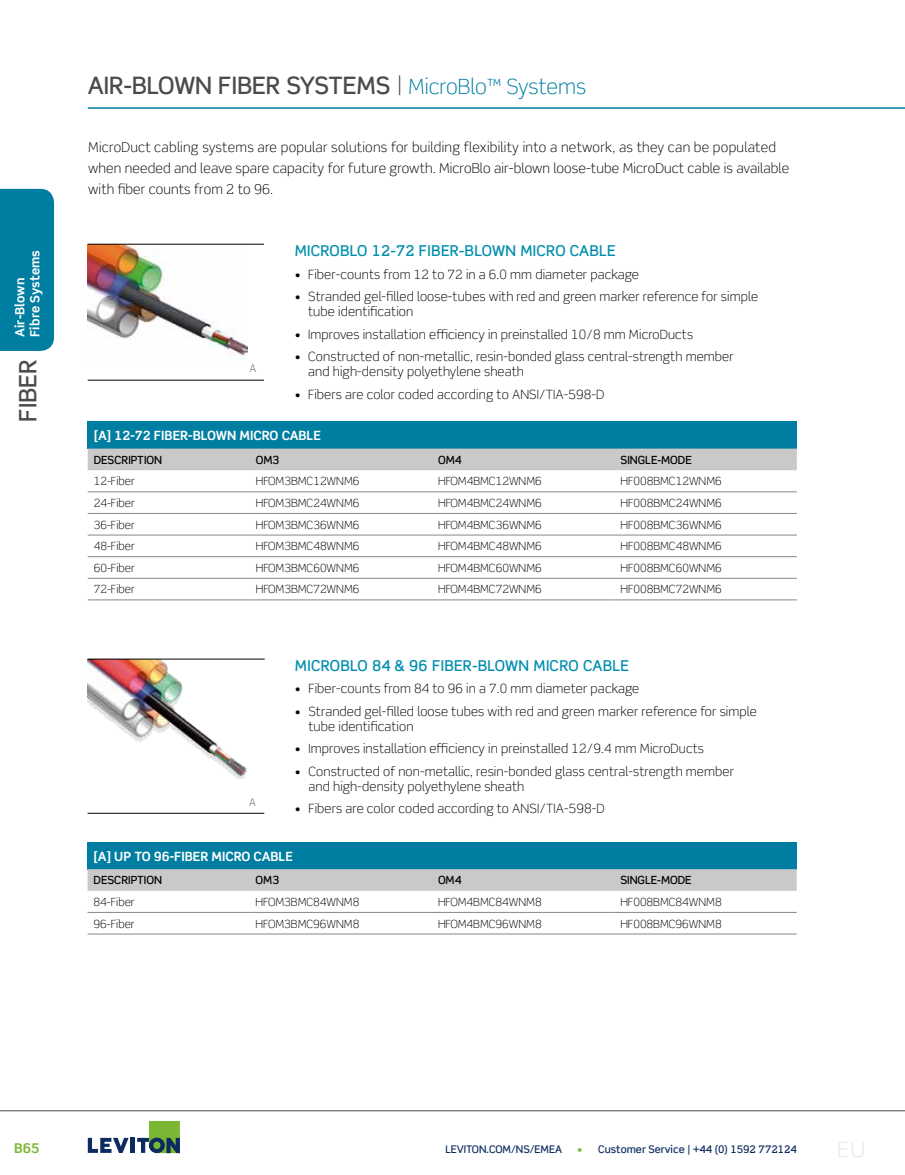
<style>
.page{position:relative;width:905px;height:1175px;background:#fff}
.page>*{position:absolute;margin:0;border:0;box-sizing:border-box;transform-origin:0 0}
.t1{font:500 24px "Scene Std";color:#4a4b4b}
.t2{font:300 21px "Scene Std";color:#e4e4e4}
.t3{font:500 15px "Scene Std";letter-spacing:.02em;color:#008eaf}
.t4{font:300 13.5px/21px "Scene Std";letter-spacing:.01em;color:#000}
.t5{font:700 13.5px "Scene Std";color:#7ab732}
.t6{font:300 12.75px/15px "Scene Std";letter-spacing:.01em;color:#000}
.t7{font:700 12.75px/15px "Scene Std";color:#fff}
.t8{font:300 11.25px "Scene Std";color:#000}
.t9{font:500 11.25px "Scene Std";color:#000}
.t10{font:500 10.5px "Scene Std";color:#0c2b60}
.t11{font:300 10.5px "Scene Std";color:#4a4b4b}
.s1{font-weight:300}
.s2{font-weight:300;font-size:21px;color:#007ea1}
.s3{color:#7ab732}
</style>
<div class="page">
<img style="left:88px;top:245px;width:159px;height:111px">
<img style="left:88px;top:660px;width:159px;height:118px">
<div style="left:88px;top:421px;width:708px;height:27px;background:#007ea1"></div>
<div style="left:88px;top:448px;width:708px;height:22px;background:#c9c9ca"></div>
<hr style="left:88px;top:491px;width:162px;height:1px;background:#868787">
<hr style="left:250px;top:491px;width:182px;height:1px;background:#868787">
<hr style="left:432px;top:491px;width:182px;height:1px;background:#868787">
<hr style="left:614px;top:491px;width:182px;height:1px;background:#868787">
<hr style="left:88px;top:513px;width:162px;height:1px;background:#868787">
<hr style="left:250px;top:513px;width:182px;height:1px;background:#868787">
<hr style="left:432px;top:513px;width:182px;height:1px;background:#868787">
<hr style="left:614px;top:513px;width:182px;height:1px;background:#868787">
<hr style="left:88px;top:535px;width:162px;height:1px;background:#868787">
<hr style="left:250px;top:535px;width:182px;height:1px;background:#868787">
<hr style="left:432px;top:535px;width:182px;height:1px;background:#868787">
<hr style="left:614px;top:535px;width:182px;height:1px;background:#868787">
<hr style="left:88px;top:556px;width:162px;height:1px;background:#868787">
<hr style="left:250px;top:556px;width:182px;height:1px;background:#868787">
<hr style="left:432px;top:556px;width:182px;height:1px;background:#868787">
<hr style="left:614px;top:556px;width:182px;height:1px;background:#868787">
<hr style="left:88px;top:578px;width:162px;height:1px;background:#868787">
<hr style="left:250px;top:578px;width:182px;height:1px;background:#868787">
<hr style="left:432px;top:578px;width:182px;height:1px;background:#868787">
<hr style="left:614px;top:578px;width:182px;height:1px;background:#868787">
<hr style="left:88px;top:599px;width:162px;height:1px;background:#868787">
<hr style="left:250px;top:599px;width:182px;height:1px;background:#868787">
<hr style="left:432px;top:599px;width:182px;height:1px;background:#868787">
<hr style="left:614px;top:599px;width:182px;height:1px;background:#868787">
<hr style="left:88px;top:244px;width:176px;height:1px;background:#000">
<hr style="left:88px;top:380px;width:176px;height:1px;background:#000">
<div style="left:88px;top:842px;width:708px;height:27px;background:#007ea1"></div>
<div style="left:88px;top:869px;width:708px;height:21px;background:#c9c9ca"></div>
<hr style="left:88px;top:912px;width:162px;height:1px;background:#868787">
<hr style="left:250px;top:912px;width:182px;height:1px;background:#868787">
<hr style="left:432px;top:912px;width:182px;height:1px;background:#868787">
<hr style="left:614px;top:912px;width:182px;height:1px;background:#868787">
<hr style="left:88px;top:933px;width:162px;height:1px;background:#868787">
<hr style="left:250px;top:933px;width:182px;height:1px;background:#868787">
<hr style="left:432px;top:933px;width:182px;height:1px;background:#868787">
<hr style="left:614px;top:933px;width:182px;height:1px;background:#868787">
<hr style="left:88px;top:659px;width:177px;height:1px;background:#000">
<hr style="left:88px;top:813px;width:176px;height:1px;background:#000">
<hr style="left:0;top:1110px;width:904px;height:1px;background:#4a4b4b">
<svg style="left:88px;top:1137px;width:41px;height:15px"></svg>
<div style="left:130px;top:1137px;width:5px;height:15px;background:#0c2b60"></div>
<svg style="left:137px;top:1121px;width:43px;height:32px"></svg>
<div style="left:0;top:189px;width:54px;height:162px;background:#007ea1"></div>
<hr style="left:88px;top:107px;width:816px;height:2px;background:#007ea1">
<p class="t7" style="left:12px;top:337px;width:88px;rotate:-90deg">Air-Blown<br>Fibre Systems</p>
<h1 class="t1" style="left:13px;top:422px;width:64px;rotate:-90deg">FIBER</h1>
<h1 class="t1" style="left:88px;top:71px;width:500px">AIR-BLOWN FIBER SYSTEMS <span class="s1">|</span> <span class="s2">MicroBlo™ Systems</span></h1>
<p class="t4" style="left:88px;top:136px;width:702px">MicroDuct cabling systems are popular solutions for building flexibility into a network, as they can be populated when needed and leave spare capacity for future growth. MicroBlo air-blown loose-tube MicroDuct cable is available with fiber counts from 2 to 96.</p>
<p class="t3" style="left:295px;top:241px;width:322px">MICROBLO 12-72 FIBER-BLOWN MICRO CABLE</p>
<p class="t6" style="left:295px;top:267px;width:346px">• Fiber-counts from 12 to 72 in a 6.0 mm diameter package</p>
<p class="t6" style="left:308px;top:289px;width:451px;text-indent:-14px">• Stranded gel-filled loose-tubes with red and green marker reference for simple tube identification</p>
<p class="t6" style="left:295px;top:327px;width:400px">• Improves installation efficiency in preinstalled 10/8 mm MicroDucts</p>
<p class="t6" style="left:308px;top:349px;width:427px;text-indent:-14px">• Constructed of non-metallic, resin-bonded glass central-strength member and high-density polyethylene sheath</p>
<p class="t6" style="left:295px;top:387px;width:311px">• Fibers are color coded according to ANSI/TIA-598-D</p>
<p class="t7" style="left:94px;top:428px;width:229px">[A] 12-72 FIBER-BLOWN MICRO CABLE</p>
<p class="t9" style="left:94px;top:453px;width:70px">DESCRIPTION</p>
<p class="t9" style="left:256px;top:453px;width:25px">OM3</p>
<p class="t9" style="left:438px;top:453px;width:25px">OM4</p>
<p class="t9" style="left:620px;top:453px;width:73px">SINGLE-MODE</p>
<p class="t8" style="left:94px;top:474px;width:43px">12-Fiber</p>
<p class="t8" style="left:256px;top:474px;width:105px">HFOM3BMC12WNM6</p>
<p class="t8" style="left:438px;top:474px;width:105px">HFOM4BMC12WNM6</p>
<p class="t8" style="left:620px;top:474px;width:103px">HF008BMC12WNM6</p>
<p class="t8" style="left:94px;top:496px;width:43px">24-Fiber</p>
<p class="t8" style="left:256px;top:496px;width:105px">HFOM3BMC24WNM6</p>
<p class="t8" style="left:438px;top:496px;width:105px">HFOM4BMC24WNM6</p>
<p class="t8" style="left:620px;top:496px;width:103px">HF008BMC24WNM6</p>
<p class="t8" style="left:94px;top:518px;width:43px">36-Fiber</p>
<p class="t8" style="left:256px;top:518px;width:105px">HFOM3BMC36WNM6</p>
<p class="t8" style="left:438px;top:518px;width:105px">HFOM4BMC36WNM6</p>
<p class="t8" style="left:620px;top:518px;width:103px">HF008BMC36WNM6</p>
<p class="t8" style="left:94px;top:539px;width:43px">48-Fiber</p>
<p class="t8" style="left:256px;top:539px;width:105px">HFOM3BMC48WNM6</p>
<p class="t8" style="left:438px;top:539px;width:105px">HFOM4BMC48WNM6</p>
<p class="t8" style="left:620px;top:539px;width:103px">HF008BMC48WNM6</p>
<p class="t8" style="left:94px;top:561px;width:43px">60-Fiber</p>
<p class="t8" style="left:256px;top:561px;width:105px">HFOM3BMC60WNM6</p>
<p class="t8" style="left:438px;top:561px;width:105px">HFOM4BMC60WNM6</p>
<p class="t8" style="left:620px;top:561px;width:103px">HF008BMC60WNM6</p>
<p class="t8" style="left:94px;top:582px;width:43px">72-Fiber</p>
<p class="t8" style="left:256px;top:582px;width:105px">HFOM3BMC72WNM6</p>
<p class="t8" style="left:438px;top:582px;width:105px">HFOM4BMC72WNM6</p>
<p class="t8" style="left:620px;top:582px;width:103px">HF008BMC72WNM6</p>
<p class="t11" style="left:249px;top:362px;width:8px">A</p>
<p class="t11" style="left:249px;top:796px;width:8px">A</p>
<p class="t3" style="left:295px;top:656px;width:335px">MICROBLO 84 &amp; 96 FIBER-BLOWN MICRO CABLE</p>
<p class="t6" style="left:295px;top:681px;width:346px">• Fiber-counts from 84 to 96 in a 7.0 mm diameter package</p>
<p class="t6" style="left:308px;top:703px;width:450px;text-indent:-14px">• Stranded gel-filled loose tubes with red and green marker reference for simple tube identification</p>
<p class="t6" style="left:295px;top:741px;width:410px">• Improves installation efficiency in preinstalled 12/9.4 mm MicroDucts</p>
<p class="t6" style="left:308px;top:764px;width:427px;text-indent:-14px">• Constructed of non-metallic, resin-bonded glass central-strength member and high-density polyethylene sheath</p>
<p class="t6" style="left:295px;top:801px;width:311px">• Fibers are color coded according to ANSI/TIA-598-D</p>
<p class="t7" style="left:94px;top:848px;width:201px">[A] UP TO 96-FIBER MICRO CABLE</p>
<p class="t9" style="left:94px;top:873px;width:70px">DESCRIPTION</p>
<p class="t9" style="left:256px;top:873px;width:25px">OM3</p>
<p class="t9" style="left:438px;top:873px;width:25px">OM4</p>
<p class="t9" style="left:620px;top:873px;width:73px">SINGLE-MODE</p>
<p class="t8" style="left:94px;top:895px;width:43px">84-Fiber</p>
<p class="t8" style="left:256px;top:895px;width:105px">HFOM3BMC84WNM8</p>
<p class="t8" style="left:438px;top:895px;width:105px">HFOM4BMC84WNM8</p>
<p class="t8" style="left:620px;top:895px;width:103px">HF008BMC84WNM8</p>
<p class="t8" style="left:94px;top:916px;width:43px">96-Fiber</p>
<p class="t8" style="left:256px;top:916px;width:105px">HFOM3BMC96WNM8</p>
<p class="t8" style="left:438px;top:916px;width:105px">HFOM4BMC96WNM8</p>
<p class="t8" style="left:620px;top:916px;width:103px">HF008BMC96WNM8</p>
<p class="t5" style="left:14px;top:1139px;width:27px">B65</p>
<p class="t10" style="left:445px;top:1142px;width:118px">LEVITON.COM/NS/EMEA</p>
<p class="t10" style="left:577px;top:1142px;width:221px"><span class="s3">•</span> Customer Service | +44 (0) 1592 772124</p>
<h2 class="t2" style="left:837px;top:1136px;width:29px">EU</h2>
</div>
